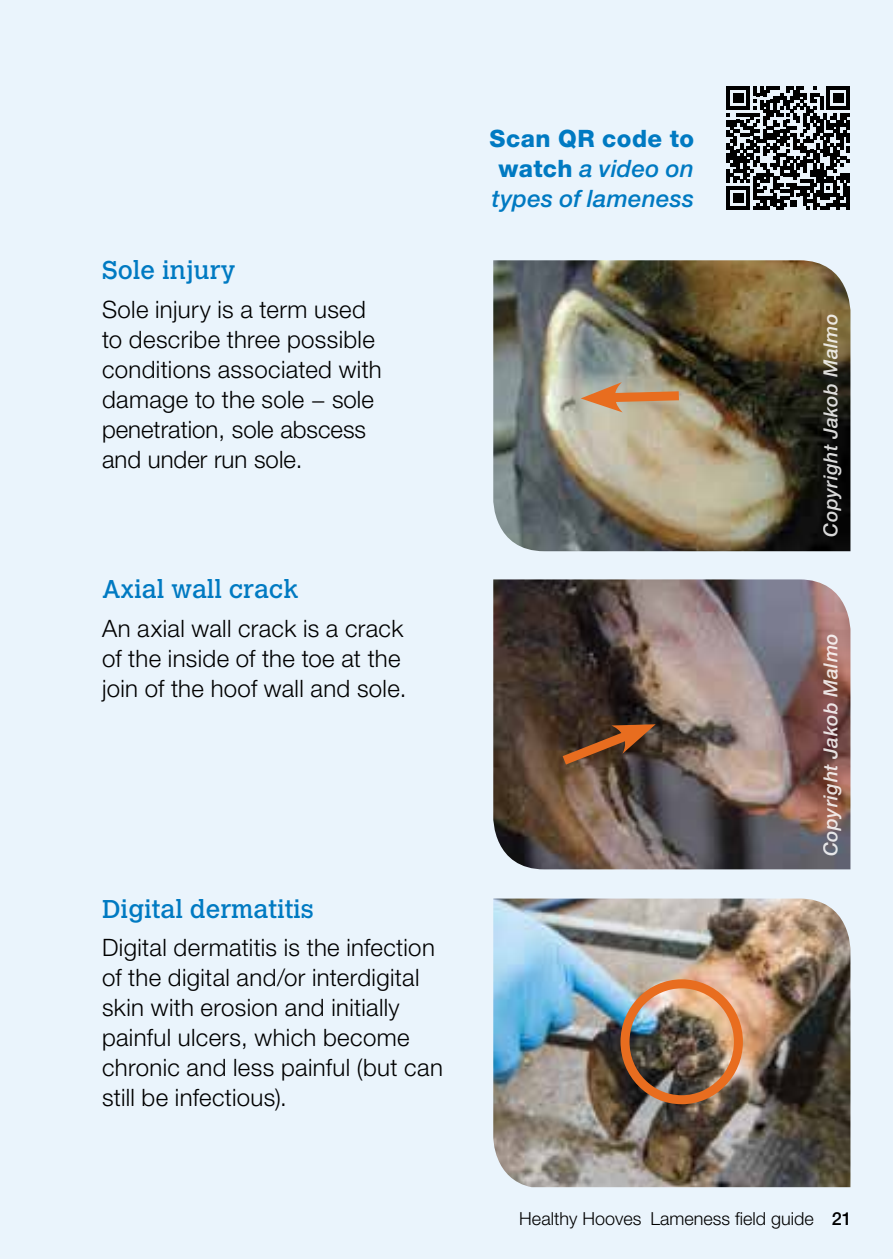
<style>
.page{position:relative;width:893px;height:1259px;background:#eaf4fc}
.page>*{position:absolute;margin:0;border:0;box-sizing:border-box;transform-origin:0 0}
.t1{font:25.5px "Calvert MT Std";color:#007ac2}
.t2{font:300 24px/30px "Helvetica Neue LT Std";letter-spacing:.015em;color:#000}
.t3{font:italic 500 24px/30px "Helvetica Neue LT Std";letter-spacing:.01em;color:#007ac2;text-align:justify}
.t4{font:italic 500 19.5px "Helvetica Neue LT Std";letter-spacing:.025em;color:#fff}
.t5{font:300 18px "Helvetica Neue LT Std";color:#000}
.s1{font-weight:800;font-style:normal}
.s2{font-weight:500}
</style>
<div class="page">
<img style="left:493px;top:260px;width:357px;height:291px">
<img style="left:493px;top:579px;width:357px;height:290px">
<img style="left:493px;top:898px;width:357px;height:289px">
<svg style="left:727px;top:86px;width:123px;height:124px"></svg>
<hr style="left:846px;top:173px;width:4px;height:10px;background:#000">
<hr style="left:846px;top:186px;width:4px;height:24px;background:#000">
<svg style="left:581px;top:382px;width:107px;height:30px;background:#c49971"></svg>
<svg style="left:553px;top:722px;width:103px;height:50px;background:#664027"></svg>
<div style="left:620px;top:979px;width:123px;height:125px;border:9px solid #e86d1f;border-radius:50%"></div>
<p class="t1" style="left:102px;top:256px;width:135px">Sole injury</p>
<p class="t2" style="left:102px;top:294px;width:281px">Sole injury is a term used to describe three possible conditions associated with damage to the sole − sole penetration, sole abscess and under run sole.</p>
<p class="t1" style="left:102px;top:575px;width:198px">Axial wall crack</p>
<p class="t2" style="left:102px;top:613px;width:306px">An axial wall crack is a crack of the inside of the toe at the join of the hoof wall and sole.</p>
<p class="t1" style="left:102px;top:894px;width:213px">Digital dermatitis</p>
<p class="t2" style="left:102px;top:932px;width:342px">Digital dermatitis is the infection of the digital and/or interdigital skin with erosion and initially painful ulcers, which become chronic and less painful (but can still be infectious).</p>
<p class="t3" style="left:489px;top:123px;width:206px"><span class="s1">Scan QR code to watch</span> a video on types of lameness</p>
<p class="t4" style="left:819px;top:537px;width:225px;rotate:-90deg">Copyright Jakob Malmo</p>
<p class="t4" style="left:819px;top:856px;width:225px;rotate:-90deg">Copyright Jakob Malmo</p>
<p class="t5" style="left:519px;top:1208px;width:334px">Healthy Hooves Lameness field guide <span class="s2">21</span></p>
</div>
